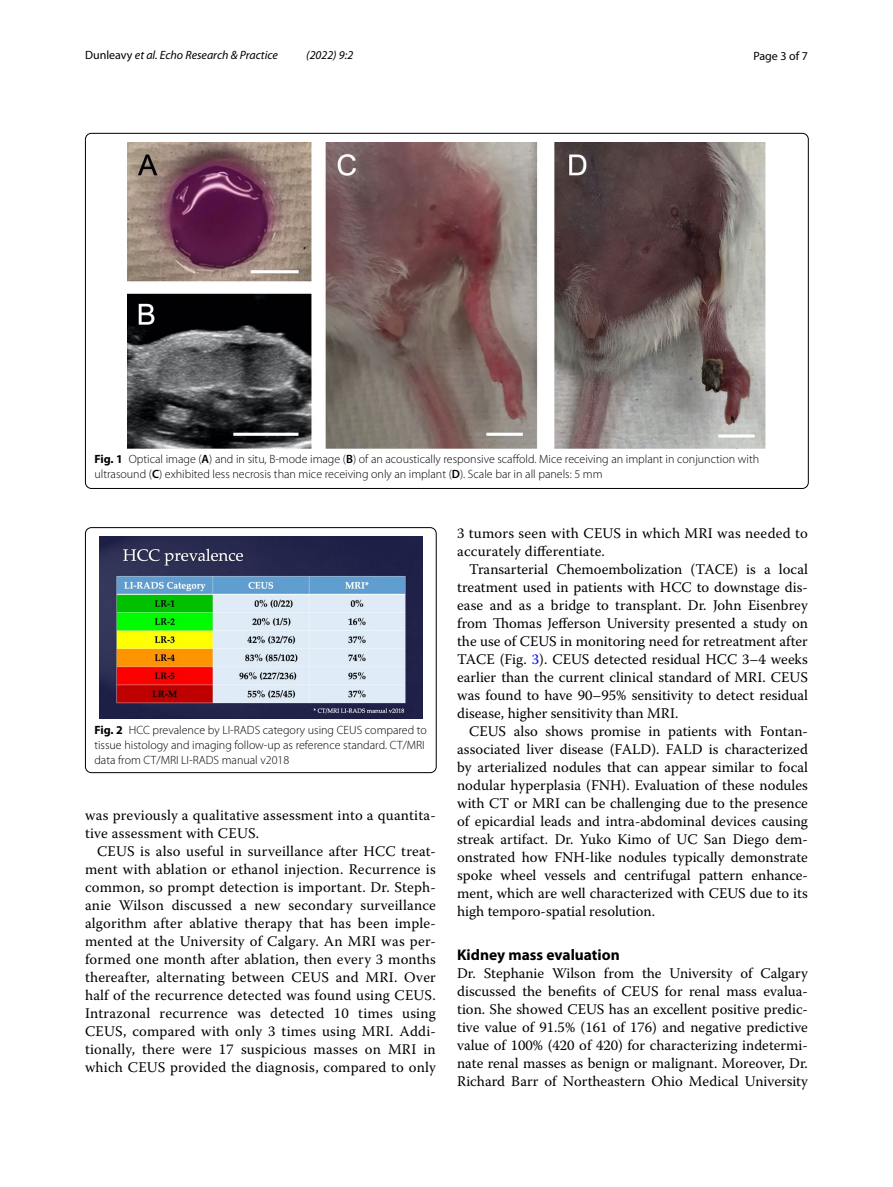
<style>
.page{position:relative;width:893px;height:1187px;background:#fff}
.page>*{position:absolute;margin:0;border:0;box-sizing:border-box;transform-origin:0 0}
.t1{font:700 15.45px "Myriad Pro";color:#000}
.t2{font:14.7px/18px "Warnock Pro";letter-spacing:.01em;color:#000;text-align:justify}
.t3{font:300 12px/15px "Myriad Pro";color:#000}
.t4{font:italic 12px "Myriad Pro";color:#000}
.t5{font:12px "Myriad Pro";color:#000}
.s1{font-style:normal}
.s2{font-weight:700}
.s3{font-weight:600}
.s4{color:#00f}
</style>
<div class="page">
<img style="left:128px;top:142px;width:638px;height:306px">
<img style="left:99px;top:536px;width:323px;height:182px">
<div style="left:85px;top:527px;width:351px;height:245px;border:1px solid #000;border-radius:6px"></div>
<p class="t4" style="left:85px;top:48px;width:194px"><span class="s1">Dunleavy</span> et al. Echo Research &amp; Practice</p>
<p class="t4" style="left:306px;top:48px;width:48px">(2022) 9:2</p>
<p class="t5" style="left:753px;top:48px;width:56px">Page 3 of 7</p>
<p class="t3" style="left:94px;top:452px;width:666px"><span class="s2">Fig. 1</span> Optical image (<span class="s3">A</span>) and in situ, B-mode image (<span class="s3">B</span>) of an acoustically responsive scaffold. Mice receiving an implant in conjunction with ultrasound (<span class="s3">C</span>) exhibited less necrosis than mice receiving only an implant (<span class="s3">D</span>). Scale bar in all panels: 5 mm</p>
<p class="t3" style="left:94px;top:722px;width:334px"><span class="s2">Fig. 2</span> HCC prevalence by LI-RADS category using CEUS compared to tissue histology and imaging follow-up as reference standard. CT/MRI data from CT/MRI LI-RADS manual v2018</p>
<p class="t2" style="left:85px;top:805px;width:352px">was previously a qualitative assessment into a quantita&shy;tive assessment with CEUS.</p>
<p class="t2" style="left:85px;top:841px;width:352px;text-indent:12px">CEUS is also useful in surveillance after HCC treat&shy;ment with ablation or ethanol injection. Recurrence is common, so prompt detection is important. Dr. Steph&shy;anie Wilson discussed a new secondary surveillance algorithm after ablative therapy that has been imple&shy;mented at the University of Calgary. An MRI was per&shy;formed one month after ablation, then every 3 months thereafter, alternating between CEUS and MRI. Over half of the recurrence detected was found using CEUS.<br>Intrazonal recurrence was detected 10 times using CEUS, compared with only 3 times using MRI. Addi&shy;tionally, there were 17 suspicious masses on MRI in which CEUS provided the diagnosis, compared to only</p>
<p class="t2" style="left:457px;top:524px;width:352px">3 tumors seen with CEUS in which MRI was needed to accurately differentiate.</p>
<p class="t2" style="left:457px;top:560px;width:352px;text-indent:12px">Transarterial Chemoembolization (TACE) is a local treatment used in patients with HCC to downstage dis&shy;ease and as a bridge to transplant. Dr. John Eisenbrey from Thomas Jefferson University presented a study on the use of CEUS in monitoring need for retreatment after TACE (Fig. <span class="s4">3</span>). CEUS detected residual HCC 3–4 weeks earlier than the current clinical standard of MRI. CEUS was found to have 90–95% sensitivity to detect residual disease, higher sensitivity than MRI.</p>
<p class="t2" style="left:457px;top:722px;width:352px;text-indent:12px">CEUS also shows promise in patients with Fontan&shy;associated liver disease (FALD). FALD is characterized by arterialized nodules that can appear similar to focal nodular hyperplasia (FNH). Evaluation of these nodules with CT or MRI can be challenging due to the presence of epicardial leads and intra-abdominal devices causing streak artifact. Dr. Yuko Kimo of UC San Diego dem&shy;onstrated how FNH-like nodules typically demonstrate spoke wheel vessels and centrifugal pattern enhance&shy;ment, which are well characterized with CEUS due to its high temporo-spatial resolution.</p>
<p class="t1" style="left:457px;top:944px;width:164px">Kidney mass evaluation</p>
<p class="t2" style="left:457px;top:963px;width:352px">Dr. Stephanie Wilson from the University of Calgary discussed the benefits of CEUS for renal mass evalua&shy;tion. She showed CEUS has an excellent positive predic&shy;tive value of 91.5% (161 of 176) and negative predictive value of 100% (420 of 420) for characterizing indetermi&shy;nate renal masses as benign or malignant. Moreover, Dr.<br>Richard Barr of Northeastern Ohio Medical University</p>
</div>
